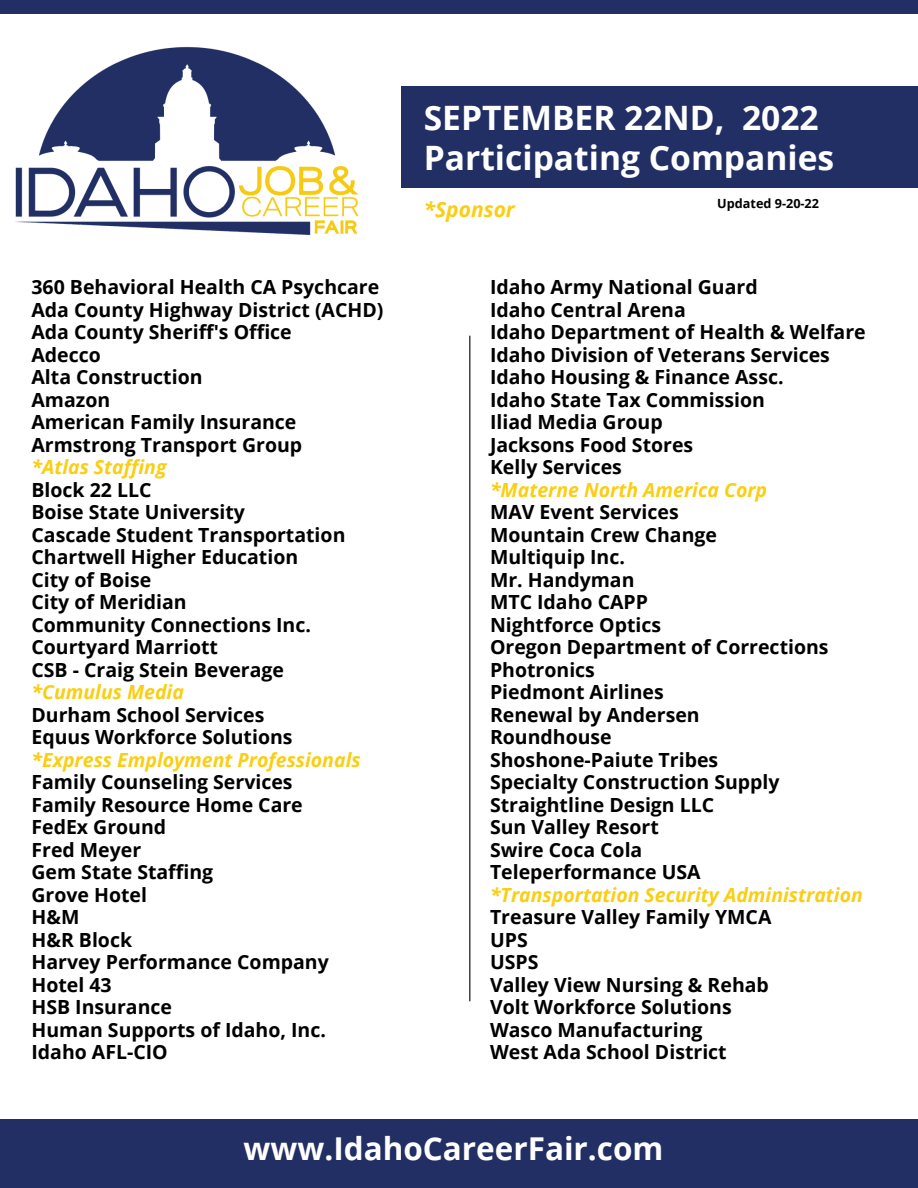
<style>
.page{position:relative;width:918px;height:1188px;background:#fff}
.page>*{position:absolute;margin:0;border:0;box-sizing:border-box;transform-origin:0 0}
.t1{font:700 33.6px/40.7px "Open Sans";color:#fff}
.t2{font:700 31.5px "Open Sans";color:#fff}
.t3{font:italic 700 21px "Open Sans";color:#face12}
.t4{font:700 19.5px/22.5px "Open Sans";color:#000}
.t5{font:italic 700 19.5px "Open Sans";color:#face12}
.t6{font:700 12.6px "Open Sans";color:#000}
</style>
<div class="page">
<div style="left:0;top:0;width:918px;height:14px;background:#212f64"></div>
<div style="left:0;top:1119px;width:918px;height:69px;background:#212f64"></div>
<div style="left:401px;top:87px;width:517px;height:101px;background:#212f64"></div>
<img style="left:15px;top:46px;width:344px;height:189px">
<hr style="left:469px;top:336px;width:1px;height:665px;background:#000">
<p class="t4" style="left:31px;top:275px;width:353px">360 Behavioral Health CA Psychcare<br>Ada County Highway District (ACHD)<br>Ada County Sheriff's Office<br>Adecco<br>Alta Construction<br>Amazon<br>American Family Insurance<br>Armstrong Transport Group</p>
<p class="t5" style="left:31px;top:453px;width:137px">*Atlas Staffing</p>
<p class="t4" style="left:31px;top:478px;width:316px">Block 22 LLC<br>Boise State University<br>Cascade Student Transportation<br>Chartwell Higher Education<br>City of Boise<br>City of Meridian<br>Community Connections Inc.<br>Courtyard Marriott<br>CSB - Craig Stein Beverage</p>
<p class="t5" style="left:31px;top:678px;width:154px">*Cumulus Media</p>
<p class="t4" style="left:31px;top:703px;width:263px">Durham School Services<br>Equus Workforce Solutions</p>
<p class="t5" style="left:31px;top:746px;width:331px">*Express Employment Professionals</p>
<p class="t4" style="left:31px;top:770px;width:299px">Family Counseling Services<br>Family Resource Home Care<br>FedEx Ground<br>Fred Meyer<br>Gem State Staffing<br>Grove Hotel<br>H&amp;M<br>H&amp;R Block<br>Harvey Performance Company<br>Hotel 43<br>HSB Insurance<br>Human Supports of Idaho, Inc.<br>Idaho AFL-CIO</p>
<h1 class="t1" style="left:424px;top:96px;width:412px">SEPTEMBER 22ND, 2022<br>Participating Companies</h1>
<p class="t6" style="left:717px;top:194px;width:103px">Updated 9-20-22</p>
<p class="t3" style="left:424px;top:194px;width:93px">*Sponsor</p>
<p class="t4" style="left:490px;top:275px;width:377px">Idaho Army National Guard<br>Idaho Central Arena<br>Idaho Department of Health &amp; Welfare<br>Idaho Division of Veterans Services<br>Idaho Housing &amp; Finance Assc.<br>Idaho State Tax Commission<br>Iliad Media Group<br>Jacksons Food Stores<br>Kelly Services</p>
<p class="t5" style="left:490px;top:476px;width:279px">*Materne North America Corp</p>
<p class="t4" style="left:490px;top:500px;width:340px">MAV Event Services<br>Mountain Crew Change<br>Multiquip Inc.<br>Mr. Handyman<br>MTC Idaho CAPP<br>Nightforce Optics<br>Oregon Department of Corrections<br>Photronics<br>Piedmont Airlines<br>Renewal by Andersen<br>Roundhouse<br>Shoshone-Paiute Tribes<br>Specialty Construction Supply<br>Straightline Design LLC<br>Sun Valley Resort<br>Swire Coca Cola<br>Teleperformance USA</p>
<p class="t5" style="left:490px;top:881px;width:374px">*Transportation Security Administration</p>
<p class="t4" style="left:490px;top:905px;width:283px">Treasure Valley Family YMCA<br>UPS<br>USPS<br>Valley View Nursing &amp; Rehab<br>Volt Workforce Solutions<br>Wasco Manufacturing<br>West Ada School District</p>
<h2 class="t2" style="left:244px;top:1126px;width:421px">www.IdahoCareerFair.com</h2>
</div>
